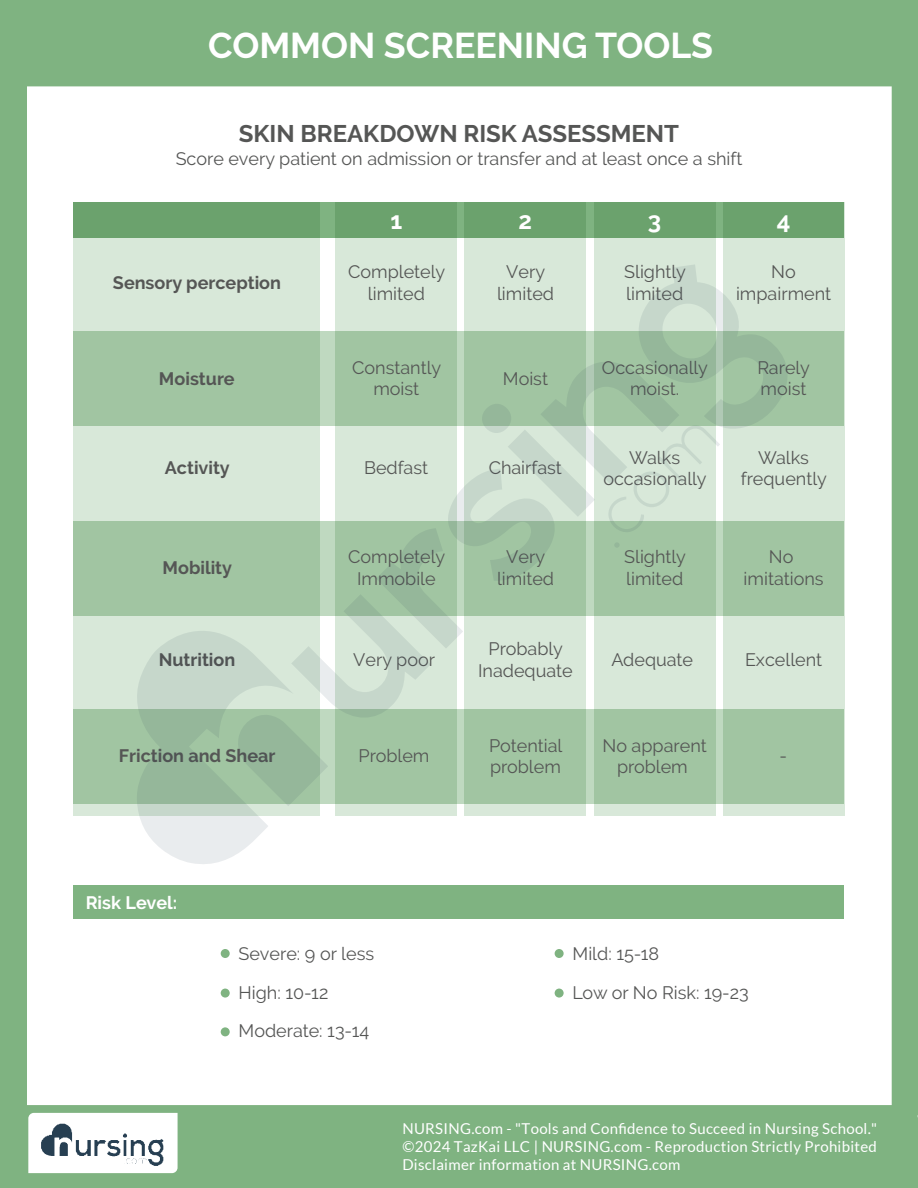
<style>
.page{position:relative;width:918px;height:1188px;background:#fff}
.page>*{position:absolute;margin:0;border:0;box-sizing:border-box;transform-origin:0 0}
.t1{font:700 35.7px "Raleway";color:#fff}
.t2{font:700 24px "Raleway";color:#555655}
.t3{font:700 24px "Raleway";color:#fff}
.t4{font:18px/21.6px "Raleway";color:#555655;text-align:center}
.t5{font:700 18px "Raleway";color:#555655}
.t6{font:700 18px "Raleway";color:#fff}
.t7{font:15px/18px "Lato";letter-spacing:.02em;color:#fff;text-align:justify}
</style>
<div class="page">
<div style="left:26px;top:0;width:892px;height:86px;background:#7fb381"></div>
<div style="left:26px;top:1105px;width:892px;height:83px;background:#7fb381"></div>
<div style="left:892px;top:2px;width:26px;height:1119px;background:#7fb381"></div>
<div style="left:0;top:0;width:26px;height:1188px;background:#7fb381"></div>
<div style="left:74px;top:203px;width:770px;height:35px;background:#7fb381"></div>
<svg style="left:74px;top:203px;width:246px;height:613px;background:#bad4bb"></svg>
<svg style="left:336px;top:203px;width:121px;height:61px;background:#99bf9b"></svg>
<svg style="left:465px;top:203px;width:121px;height:61px;background:#99bf9b"></svg>
<svg style="left:594px;top:203px;width:121px;height:61px;background:#99bf9b"></svg>
<svg style="left:723px;top:203px;width:121px;height:613px;background:#c3dac4"></svg>
<div style="left:74px;top:332px;width:770px;height:94px;background:#a1c5a2"></div>
<div style="left:74px;top:521px;width:770px;height:94px;background:#a1c5a2"></div>
<div style="left:74px;top:710px;width:770px;height:94px;background:#a1c5a2"></div>
<div style="left:74px;top:886px;width:770px;height:33px;background:#7fb381"></div>
<div style="left:221px;top:949px;width:9px;height:9px;background:#7fb381;border-radius:50%"></div>
<div style="left:221px;top:989px;width:9px;height:9px;background:#7fb381;border-radius:50%"></div>
<div style="left:221px;top:1027px;width:9px;height:9px;background:#7fb381;border-radius:50%"></div>
<div style="left:555px;top:949px;width:9px;height:9px;background:#7fb381;border-radius:50%"></div>
<div style="left:555px;top:989px;width:9px;height:9px;background:#7fb381;border-radius:50%"></div>
<svg style="left:28px;top:1113px;width:150px;height:60px"></svg>
<img style="left:36px;top:1118px;width:134px;height:50px">
<svg style="left:137px;top:264px;width:651px;height:600px"></svg>
<h1 class="t1" style="left:208px;top:32px;width:506px">COMMON SCREENING TOOLS</h1>
<h2 class="t2" style="left:239px;top:124px;width:442px">SKIN BREAKDOWN RISK ASSESSMENT</h2>
<p class="t4" style="left:176px;top:150px;width:568px">Score every patient on admission or transfer and at least once a shift</p>
<h2 class="t3" style="left:390px;top:212px;width:13px">1</h2>
<h2 class="t3" style="left:519px;top:212px;width:15px">2</h2>
<h2 class="t3" style="left:648px;top:212px;width:15px">3</h2>
<h2 class="t3" style="left:777px;top:212px;width:15px">4</h2>
<p class="t5" style="left:113px;top:275px;width:170px">Sensory perception</p>
<p class="t4" style="left:348px;top:263px;width:99px">Completely limited</p>
<p class="t4" style="left:497px;top:263px;width:59px">Very limited</p>
<p class="t4" style="left:624px;top:263px;width:63px;text-align:left">Slightly limited</p>
<p class="t4" style="left:736px;top:263px;width:97px">No impairment</p>
<p class="t5" style="left:159px;top:371px;width:77px">Moisture</p>
<p class="t4" style="left:352px;top:358px;width:90px">Constantly moist</p>
<p class="t4" style="left:503px;top:369px;width:47px">Moist</p>
<p class="t4" style="left:602px;top:358px;width:108px">Occasionally moist.</p>
<p class="t4" style="left:757px;top:358px;width:54px;text-align:left">Rarely moist</p>
<p class="t5" style="left:165px;top:461px;width:66px">Activity</p>
<p class="t4" style="left:364px;top:459px;width:66px">Bedfast</p>
<p class="t4" style="left:489px;top:459px;width:75px">Chairfast</p>
<p class="t4" style="left:603px;top:448px;width:105px">Walks occasionally</p>
<p class="t4" style="left:741px;top:448px;width:88px">Walks frequently</p>
<p class="t5" style="left:163px;top:561px;width:71px">Mobility</p>
<p class="t4" style="left:348px;top:548px;width:99px">Completely<br>Immobile</p>
<p class="t4" style="left:497px;top:548px;width:59px">Very limited</p>
<p class="t4" style="left:624px;top:548px;width:63px;text-align:left">Slightly limited</p>
<p class="t4" style="left:744px;top:548px;width:82px">No imitations</p>
<p class="t5" style="left:159px;top:653px;width:78px">Nutrition</p>
<p class="t4" style="left:353px;top:651px;width:83px">Very poor</p>
<p class="t4" style="left:478px;top:640px;width:96px">Probably<br>Inadequate</p>
<p class="t4" style="left:611px;top:651px;width:83px">Adequate</p>
<p class="t4" style="left:745px;top:651px;width:79px">Excellent</p>
<p class="t5" style="left:119px;top:749px;width:158px">Friction and Shear</p>
<p class="t4" style="left:359px;top:747px;width:72px">Problem</p>
<p class="t4" style="left:489px;top:736px;width:75px;text-align:left">Potential problem</p>
<p class="t4" style="left:602px;top:736px;width:106px">No apparent problem</p>
<p class="t4" style="left:780px;top:747px;width:9px">-</p>
<p class="t6" style="left:86px;top:896px;width:93px">Risk Level:</p>
<p class="t4" style="left:239px;top:937px;width:137px;line-height:38.5px;text-align:left">Severe: 9 or less<br>High: 10-12<br>Moderate: 13-14</p>
<p class="t4" style="left:573px;top:937px;width:178px;line-height:38.5px;text-align:left">Mild: 15-18<br>Low or No Risk: 19-23</p>
<p class="t7" style="left:402px;top:1120px;width:476px">NURSING.com - "Tools and Confidence to Succeed in Nursing School." ©2024 TazKai LLC | NURSING.com - Reproduction Strictly Prohibited Disclaimer information at NURSING.com</p>
</div>
